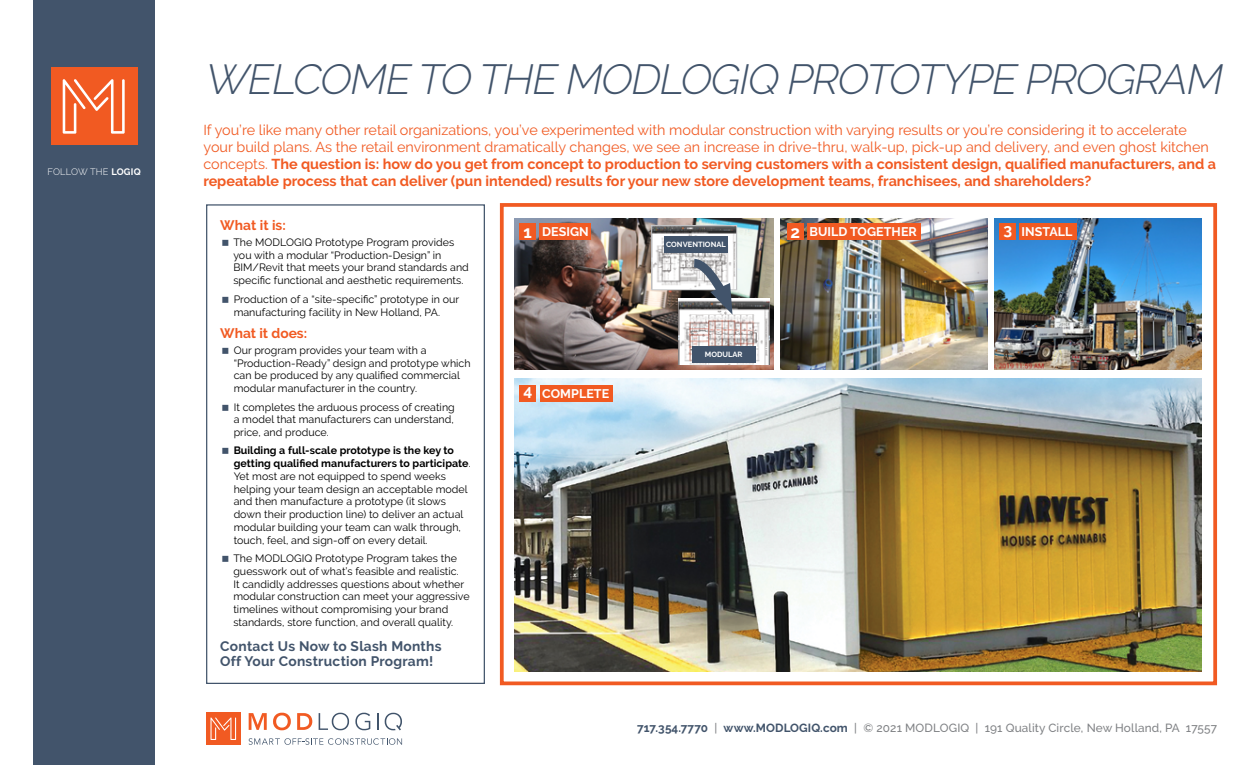
<style>
.page{position:relative;width:1260px;height:765px;background:#fff}
.page>*{position:absolute;margin:0;border:0;box-sizing:border-box;transform-origin:0 0}
.t1{font:italic 300 42px "Raleway";color:#42546b}
.t2{font:14.38px/17.2px "Raleway";color:#f15a22}
.t3{font:700 13.75px/14.4px "Raleway";letter-spacing:.02em;color:#42546b}
.t4{font:700 13.75px "Raleway";color:#f15a22}
.t5{font:700 12.5px "Raleway";letter-spacing:.005em;color:#fff}
.t6{font:500 11.75px "Raleway";letter-spacing:.01em;color:#808285}
.t7{font:10.62px/12.8px "Raleway";letter-spacing:.005em;color:#000}
.t8{font:300 9.38px "Raleway";letter-spacing:.025em;color:#fff}
.t9{font:700 7.5px "Raleway";letter-spacing:.005em;color:#fff}
.s1{font-weight:700}
.s2{font-size:17px}
.s3{font-size:15.62px}
.s4{font-weight:700;color:#42546b}
</style>
<div class="page">
<div style="left:500px;top:203px;width:717px;height:482px;border:4px solid #f15a22"></div>
<div style="left:34px;top:0;width:121px;height:765px;background:#42546b"></div>
<div style="left:51px;top:68px;width:87px;height:77px;background:#f15a22"></div>
<svg style="left:63px;top:79px;width:62px;height:55px"></svg>
<div style="left:206px;top:204px;width:279px;height:480px;border:1px solid #42546b"></div>
<img style="left:780px;top:218px;width:207px;height:152px">
<img style="left:514px;top:218px;width:259px;height:152px">
<img style="left:654px;top:228px;width:81px;height:60px">
<div style="left:652px;top:226px;width:85px;height:64px;border:1px solid #c7c8ca"></div>
<img style="left:679px;top:299px;width:91px;height:65px">
<svg style="left:686px;top:255px;width:48px;height:60px"></svg>
<img style="left:514px;top:378px;width:687px;height:293px">
<img style="left:995px;top:218px;width:207px;height:152px">
<svg style="left:249px;top:738px;width:153px;height:7px"></svg>
<svg style="left:249px;top:713px;width:18px;height:17px"></svg>
<svg style="left:273px;top:713px;width:18px;height:17px"></svg>
<svg style="left:297px;top:713px;width:15px;height:17px"></svg>
<svg style="left:319px;top:713px;width:30px;height:17px"></svg>
<svg style="left:355px;top:713px;width:15px;height:17px"></svg>
<svg style="left:377px;top:713px;width:1px;height:17px"></svg>
<svg style="left:385px;top:713px;width:17px;height:17px"></svg>
<div style="left:206px;top:713px;width:35px;height:32px;background:#f15a22"></div>
<svg style="left:211px;top:717px;width:25px;height:23px"></svg>
<div style="left:540px;top:224px;width:51px;height:16px;background:#f15a22"></div>
<div style="left:520px;top:224px;width:16px;height:16px;background:#f15a22"></div>
<div style="left:1019px;top:224px;width:58px;height:16px;background:#f15a22"></div>
<div style="left:1000px;top:224px;width:16px;height:16px;background:#f15a22"></div>
<div style="left:807px;top:224px;width:113px;height:16px;background:#f15a22"></div>
<div style="left:787px;top:224px;width:16px;height:16px;background:#f15a22"></div>
<div style="left:540px;top:385px;width:73px;height:16px;background:#f15a22"></div>
<div style="left:520px;top:385px;width:16px;height:16px;background:#f15a22"></div>
<div style="left:664px;top:236px;width:64px;height:16px;background:#42546b"></div>
<div style="left:692px;top:346px;width:63px;height:16px;background:#42546b"></div>
<p class="t8" style="left:47px;top:167px;width:95px">FOLLOW THE <span class="s1">LOGIQ</span></p>
<h1 class="t1" style="left:203px;top:54px;width:1028px">WELCOME TO THE MODLOGIQ PROTOTYPE PROGRAM</h1>
<p class="t2" style="left:203px;top:121px;width:1014px">If you’re like many other retail organizations, you’ve experimented with modular construction with varying results or you’re considering it to accelerate your build plans. As the retail environment dramatically changes, we see an increase in drive-thru, walk-up, pick-up and delivery, and even ghost kitchen concepts. <span class="s1">The question is: how do you get from concept to production to serving customers with a consistent design, qualified manufacturers, and a repeatable process that can deliver (pun intended) results for your new store development teams, franchisees, and shareholders?</span></p>
<p class="t4" style="left:220px;top:218px;width:67px">What it is:</p>
<p class="t7" style="left:233px;top:236px;width:237px">The MODLOGIQ Prototype Program provides you with a modular “Production-Design” in BIM/Revit that meets your brand standards and specific functional and aesthetic requirements.</p>
<p class="t7" style="left:234px;top:292px;width:227px;line-height:13.5px">Production of a “site-specific” prototype in our manufacturing facility in New Holland, PA.</p>
<p class="t4" style="left:220px;top:326px;width:88px">What it does:</p>
<p class="t7" style="left:234px;top:344px;width:239px">Our program provides your team with a “Production-Ready” design and prototype which can be produced by any qualified commercial modular manufacturer in the country.</p>
<p class="t7" style="left:234px;top:400px;width:223px;text-align:justify">It completes the arduous process of creating a model that manufacturers can understand, price, and produce.</p>
<p class="t7" style="left:234px;top:444px;width:239px"><span class="s1">Building a full-scale prototype is the key to getting qualified manufacturers to participate</span>.<br>Yet most are not equipped to spend weeks helping your team design an acceptable model and then manufacture a prototype (it slows down their production line) to deliver an actual modular building your team can walk through, touch, feel, and sign-off on every detail.</p>
<p class="t7" style="left:233px;top:552px;width:238px">The MODLOGIQ Prototype Program takes the guesswork out of what’s feasible and realistic.<br>It candidly addresses questions about whether modular construction can meet your aggressive timelines without compromising your brand standards, store function, and overall quality.</p>
<p class="t3" style="left:220px;top:639px;width:223px">Contact Us Now to Slash Months<br>Off Your Construction Program!</p>
<p class="t5" style="left:523px;top:224px;width:67px"><span class="s2">1</span> DESIGN</p>
<p class="t5" style="left:791px;top:224px;width:128px"><span class="s2">2</span> BUILD TOGETHER</p>
<p class="t5" style="left:1004px;top:224px;width:71px"><span class="s3">3</span> INSTALL</p>
<p class="t9" style="left:666px;top:240px;width:61px">CONVENTIONAL</p>
<p class="t9" style="left:705px;top:350px;width:39px">MODULAR</p>
<p class="t5" style="left:523px;top:386px;width:87px"><span class="s3">4</span> COMPLETE</p>
<p class="t6" style="left:637px;top:721px;width:581px"><span class="s4">717.354.7770</span> | <span class="s4">www.MODLOGIQ.com</span> | © 2021 MODLOGIQ | 191 Quality Circle, New Holland, PA 17557</p>
</div>
